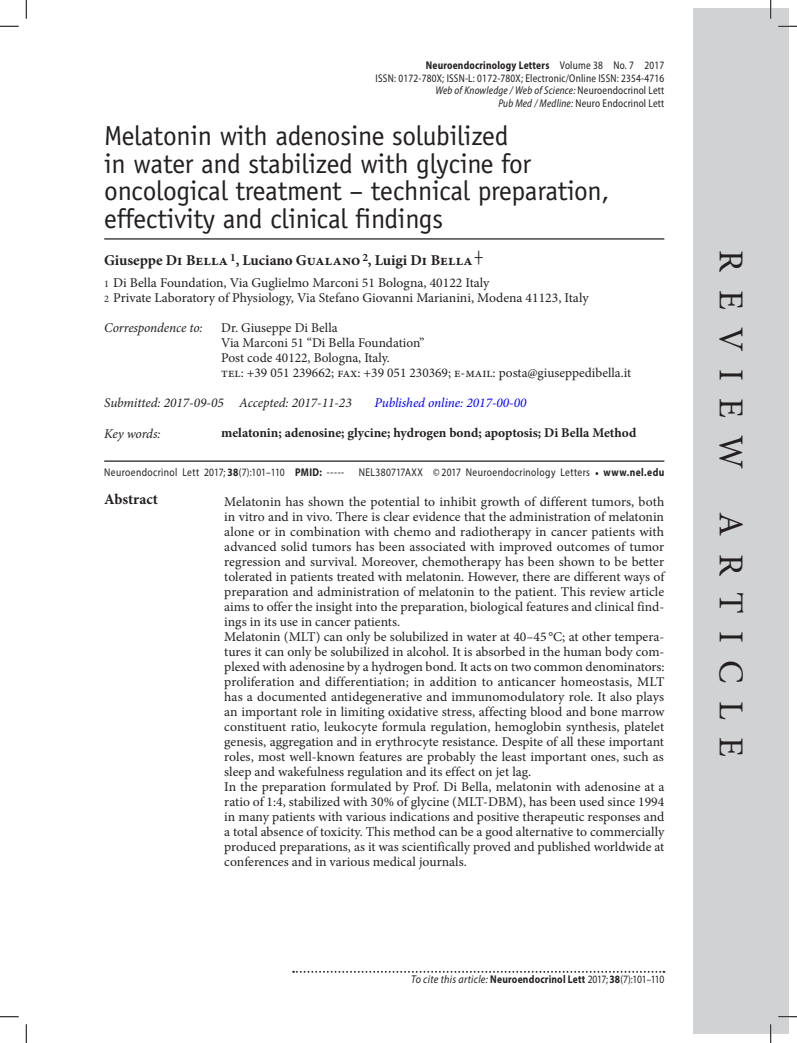
<style>
.page{position:relative;width:797px;height:1043px;background:#fff}
.page>*{position:absolute;margin:0;border:0;box-sizing:border-box;transform-origin:0 0}
.t1{font:35px "Minion Pro";letter-spacing:.5em;color:#231f20}
._01_TITLE{font:27.5px/27.5px "Officina Sans Std";letter-spacing:-.01em;color:#231f20}
._012_AUTHORS{font:700 15px "Minion Pro";color:#231f20}
._019_abstr_text{font:13.38px/15px "Minion Pro";color:#231f20;text-align:justify}
._014_correspondence{font:13.38px "Minion Pro";color:#231f20}
._013_authors_AFFILIA{font:13.38px "Minion Pro";color:#231f20}
._016_key_words{font:700 13.38px "Minion Pro";color:#231f20}
._05_submit_accept{font:italic 13.38px "Minion Pro";letter-spacing:-.005em;color:#231f20}
._03_Correspondence_t{font:italic 13.38px "Minion Pro";letter-spacing:-.01em;color:#231f20}
._05_submit_accept-2{font:italic 13.38px "Minion Pro";letter-spacing:-.005em;color:#00f}
._08_Copyright_under{font:11.25px "Myriad Pro";letter-spacing:.04em;color:#231f20;scale:.85 1}
._3__NEL_Mall_pages{font:semi-condensed 11.25px "Myriad Pro";letter-spacing:.02em;color:#231f20;scale:.9 1}
._3__NEL_Mall_pages-2{font:700 11.25px "Myriad Pro";letter-spacing:.02em;color:#231f20;scale:.85 1}
._3__NEL_Mall_pages-3{font:italic semi-condensed 11.25px "Myriad Pro";letter-spacing:.02em;color:#231f20;scale:.9 1}
._3__NEL_Mall_pages-4{font:700 semi-condensed 11.25px "Myriad Pro";letter-spacing:.02em;color:#231f20;scale:.9 1}
.s1{font-weight:400}
.s2{font-style:normal}
.s3{font-style:italic}
.s4{font-size:10px}
.s5{font-weight:700}
.s6{font-family:"Minion Pro"}
.s7{font-weight:400;font-style:italic}
</style>
<div class="page">
<svg style="left:293px;top:970px;width:371px;height:2px"></svg>
<div style="left:692px;top:9px;width:96px;height:1025px;background:#d1d2d4"></div>
<hr style="left:104px;top:238px;width:560px;height:1px;background:#231f20">
<hr style="left:104px;top:460px;width:560px;height:2px;background:#231f20">
<svg style="left:0;top:25px;width:19px;height:2px"></svg>
<svg style="left:778px;top:25px;width:19px;height:2px"></svg>
<svg style="left:0;top:1016px;width:19px;height:1px"></svg>
<svg style="left:778px;top:1015px;width:19px;height:2px"></svg>
<svg style="left:25px;top:0;width:2px;height:19px"></svg>
<svg style="left:25px;top:1024px;width:2px;height:18px"></svg>
<svg style="left:770px;top:0;width:1px;height:19px"></svg>
<svg style="left:770px;top:1024px;width:1px;height:18px"></svg>
<p class="_3__NEL_Mall_pages-4" style="left:426px;top:58px;width:266px">Neuroendocrinology Letters <span class="s1">Volume 38 No. 7 2017</span></p>
<p class="_3__NEL_Mall_pages" style="left:375px;top:71px;width:322px">ISSN: 0172-780X; ISSN-L: 0172-780X; Electronic/Online ISSN: 2354-4716</p>
<p class="_3__NEL_Mall_pages-3" style="left:435px;top:84px;width:256px">Web of Knowledge / Web of Science: <span class="s2">Neuroendocrinol Lett</span></p>
<p class="_3__NEL_Mall_pages" style="left:498px;top:96px;width:186px"><span class="s3">Pub Med / Medline:</span> Neuro Endocrinol Lett</p>
<p class="_01_TITLE" style="left:104px;top:122px;width:507px">Melatonin with adenosine solubilized<br>in water and stabilized with glycine for oncological treatment – technical preparation, effectivity and clinical findings</p>
<p class="_012_AUTHORS" style="left:104px;top:249px;width:380px">Giuseppe Di Bella <sup>1</sup>, Luciano Gualano <sup>2</sup>, Luigi Di Bella <sup>┼</sup></p>
<p class="_013_authors_AFFILIA" style="left:104px;top:273px;width:387px"><span class="s4">1</span> Di Bella Foundation, Via Guglielmo Marconi 51 Bologna, 40122 Italy</p>
<p class="_013_authors_AFFILIA" style="left:104px;top:288px;width:486px"><span class="s4">2</span> Private Laboratory of Physiology, Via Stefano Giovanni Marianini, Modena 41123, Italy</p>
<p class="_03_Correspondence_t" style="left:104px;top:318px;width:100px">Correspondence to:</p>
<p class="_014_correspondence" style="left:221px;top:318px;width:118px">Dr. Giuseppe Di Bella</p>
<p class="_014_correspondence" style="left:221px;top:333px;width:205px">Via Marconi 51 “Di Bella Foundation”</p>
<p class="_014_correspondence" style="left:221px;top:348px;width:170px">Post code 40122, Bologna, Italy.</p>
<p class="_014_correspondence" style="left:221px;top:363px;width:411px">tel: +39 051 239662; fax: +39 051 230369; e-mail: posta@giuseppedibella.it</p>
<p class="_05_submit_accept" style="left:104px;top:393px;width:249px">Submitted: 2017-09-05 Accepted: 2017-11-23</p>
<p class="_05_submit_accept-2" style="left:374px;top:393px;width:154px">Published online: 2017-00-00</p>
<p class="_03_Correspondence_t" style="left:104px;top:424px;width:58px">Key words:</p>
<p class="_016_key_words" style="left:221px;top:423px;width:416px">melatonin; adenosine; glycine; hydrogen bond; apoptosis; Di Bella Method</p>
<p class="_08_Copyright_under" style="left:104px;top:465px;width:284px">Neuroendocrinol Lett 2017; <span class="s5">38</span>(7):101–110 <span class="s5">PMID:</span> -----</p>
<p class="_08_Copyright_under" style="left:359px;top:465px;width:361px">NEL380717AXX © 2017 Neuroendocrinology Letters <span class="s6">•</span> <span class="s5">www.nel.edu</span></p>
<p class="_012_AUTHORS" style="left:104px;top:489px;width:55px">Abstract</p>
<p class="_019_abstr_text" style="left:224px;top:494px;width:443px">Melatonin has shown the potential to inhibit growth of different tumors, both in vitro and in vivo. There is clear evidence that the administration of melatonin alone or in combination with chemo and radiotherapy in cancer patients with advanced solid tumors has been associated with improved outcomes of tumor regression and survival. Moreover, chemotherapy has been shown to be better tolerated in patients treated with melatonin. However, there are different ways of preparation and administration of melatonin to the patient. This review article aims to offer the insight into the preparation, biological features and clinical find&shy;ings in its use in cancer patients.</p>
<p class="_019_abstr_text" style="left:224px;top:629px;width:442px">Melatonin (MLT) can only be solubilized in water at 40–45 °C; at other tempera&shy;tures it can only be solubilized in alcohol. It is absorbed in the human body com&shy;plexed with adenosine by a hydrogen bond. It acts on two common denominators: proliferation and differentiation; in addition to anticancer homeostasis, MLT has a documented antidegenerative and immunomodulatory role. It also plays an important role in limiting oxidative stress, affecting blood and bone marrow constituent ratio, leukocyte formula regulation, hemoglobin synthesis, platelet genesis, aggregation and in erythrocyte resistance. Despite of all these important roles, most well-known features are probably the least important ones, such as sleep and wakefulness regulation and its effect on jet lag.</p>
<p class="_019_abstr_text" style="left:224px;top:779px;width:442px">In the preparation formulated by Prof. Di Bella, melatonin with adenosine at a ratio of 1:4, stabilized with 30% of glycine (MLT-DBM), has been used since 1994 in many patients with various indications and positive therapeutic responses and a total absence of toxicity. This method can be a good alternative to commercially produced preparations, as it was scientifically proved and published worldwide at conferences and in various medical journals.</p>
<p class="_3__NEL_Mall_pages-2" style="left:411px;top:972px;width:299px"><span class="s7">To cite this article:</span> Neuroendocrinol Lett <span class="s1">2017;</span> 38<span class="s1">(7):101–110</span></p>
<p class="t1" style="left:754px;top:250px;width:508px;rotate:90deg">REVIEW ARTICLE</p>
</div>
